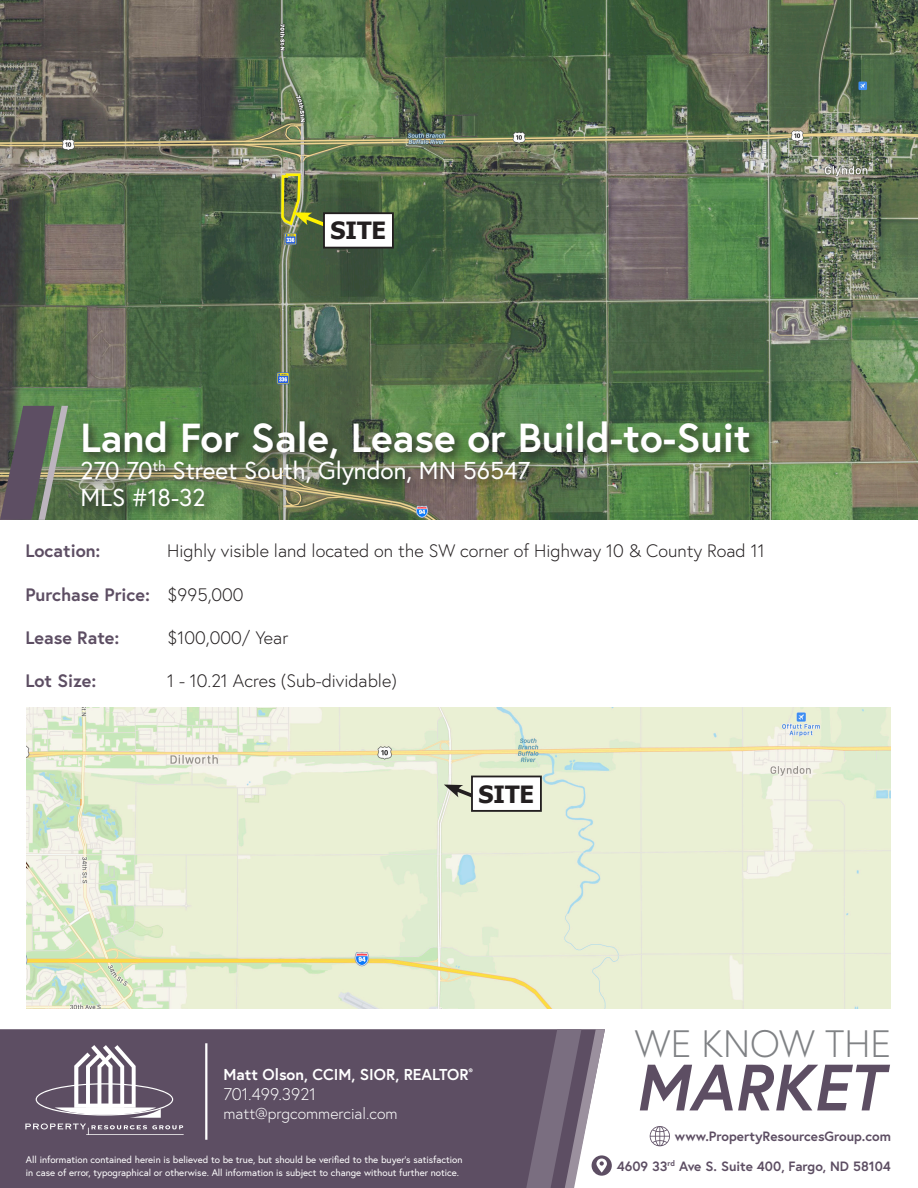
<style>
.page{position:relative;width:918px;height:1188px;background:#fff}
.page>*{position:absolute;margin:0;border:0;box-sizing:border-box;transform-origin:0 0}
.t1{font:italic 700 65.4px "Europa";color:#5d4e63}
.t2{font:700 40.5px "Europa";color:#fff}
.t3{font:300 38.1px "Europa";color:#808285}
.t4{font:24.45px "Europa";color:#fff}
.t5{font:700 23.7px "Tahoma";color:#231f20}
.t6{font:300 18px "Europa";color:#231f20}
.t7{font:700 18px "Europa";color:#5d4e63}
.t8{font:300 16.8px "Europa";color:#fff}
.t9{font:700 15.75px "Europa";color:#fff}
.t10{font:300 15.75px "Europa";color:#fff}
.t11{font:700 13.5px "Europa";color:#5d4e63}
.t12{font:9.75px/13.4px "Europa";color:#fff}
</style>
<div class="page">
<div style="left:0;top:1029px;width:526px;height:159px;background:#5d4e63"></div>
<svg style="left:650px;top:1126px;width:20px;height:20px"></svg>
<svg style="left:526px;top:1029px;width:86px;height:159px"></svg>
<svg style="left:25px;top:1045px;width:159px;height:90px;background:#7c7081"></svg>
<hr style="left:205px;top:1043px;width:2px;height:97px;background:#fff">
<img style="left:0;top:0;width:918px;height:520px">
<svg style="left:280px;top:172px;width:50px;height:58px;background:#798446"></svg>
<div style="left:324px;top:213px;width:69px;height:35px;background:#fff"></div>
<div style="left:323px;top:212px;width:71px;height:37px;border:2px solid #231f20"></div>
<div style="left:79px;top:418px;width:682px;height:101px;background:#231f20;opacity:.75"></div>
<svg style="left:0;top:406px;width:68px;height:114px;background:#656662"></svg>
<img style="left:27px;top:707px;width:864px;height:302px">
<svg style="left:444px;top:784px;width:27px;height:18px"></svg>
<div style="left:472px;top:776px;width:69px;height:35px;background:#fff"></div>
<div style="left:471px;top:776px;width:71px;height:36px;border:2px solid #231f20"></div>
<p class="t5" style="left:331px;top:214px;width:57px">SITE</p>
<p class="t2" style="left:80px;top:410px;width:672px">Land For Sale, Lease or Build-to-Suit</p>
<p class="t4" style="left:80px;top:454px;width:451px">270 70<sup>th</sup> Street South, Glyndon, MN 56547</p>
<p class="t4" style="left:80px;top:481px;width:126px">MLS #18-32</p>
<p class="t7" style="left:25px;top:539px;width:77px">Location:</p>
<p class="t7" style="left:25px;top:582px;width:126px">Purchase Price:</p>
<p class="t7" style="left:25px;top:625px;width:95px">Lease Rate:</p>
<p class="t7" style="left:25px;top:668px;width:73px">Lot Size:</p>
<p class="t6" style="left:167px;top:540px;width:599px">Highly visible land located on the SW corner of Highway 10 &amp; County Road 11</p>
<p class="t6" style="left:167px;top:583px;width:78px">$995,000</p>
<p class="t6" style="left:167px;top:626px;width:123px">$100,000/ Year</p>
<p class="t6" style="left:167px;top:669px;width:231px">1 - 10.21 Acres (Sub-dividable)</p>
<p class="t5" style="left:479px;top:778px;width:57px">SITE</p>
<p class="t9" style="left:223px;top:1064px;width:251px">Matt Olson, CCIM, SIOR, REALTOR<sup>®</sup></p>
<p class="t8" style="left:223px;top:1084px;width:94px">701.499.3921</p>
<p class="t10" style="left:223px;top:1104px;width:176px">matt@prgcommercial.com</p>
<p class="t12" style="left:26px;top:1153px;width:438px">All information contained herein is believed to be true, but should be verified to the buyer’s satisfaction in case of error, typographical or otherwise. All information is subject to change without further notice.</p>
<p class="t3" style="left:635px;top:1020px;width:258px">WE KNOW THE</p>
<p class="t1" style="left:635px;top:1043px;width:250px">MARKET</p>
<p class="t11" style="left:675px;top:1128px;width:218px">www.PropertyResourcesGroup.com</p>
<p class="t11" style="left:617px;top:1157px;width:276px">4609 33<sup>rd</sup> Ave S. Suite 400, Fargo, ND 58104</p>
</div>
